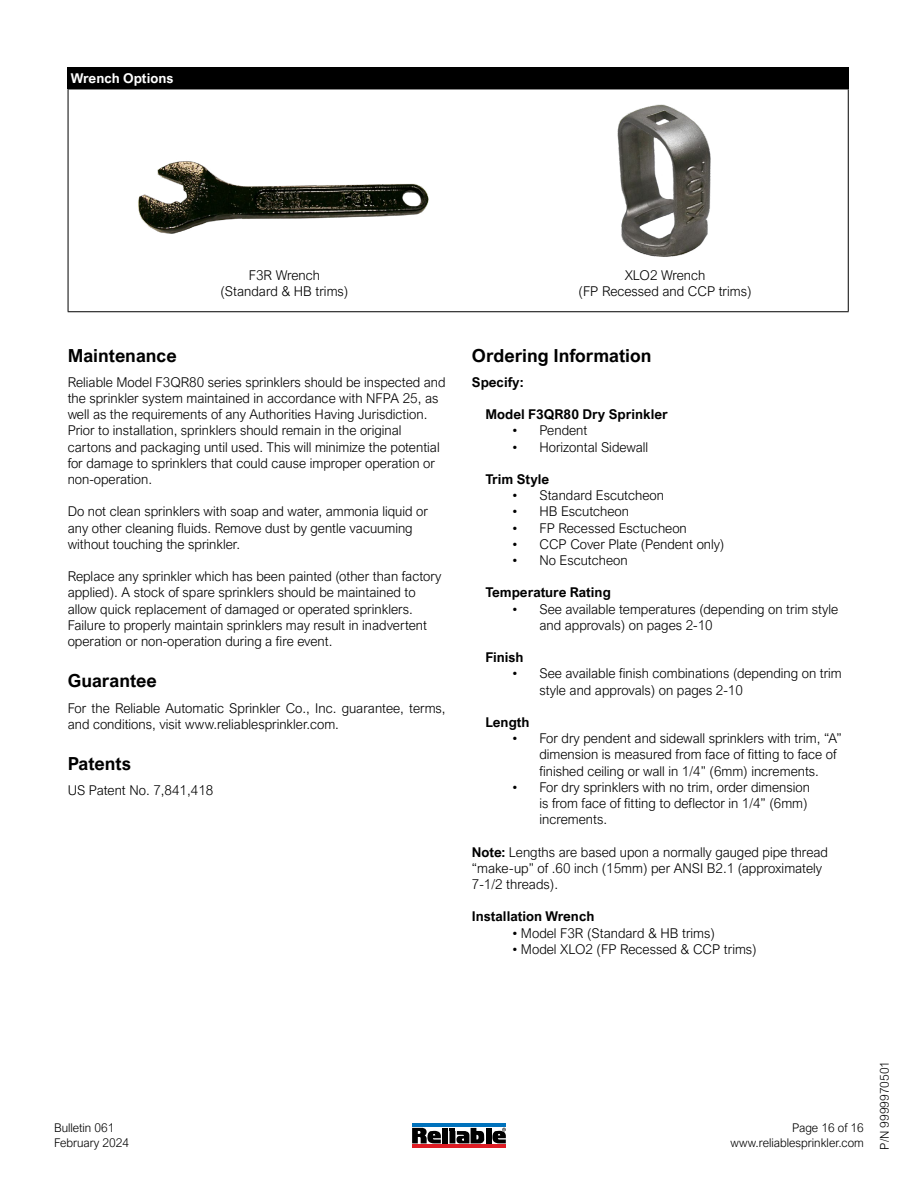
<style>
.page{position:relative;width:918px;height:1188px;background:#fff}
.page>*{position:absolute;margin:0;border:0;box-sizing:border-box;transform-origin:0 0}
.t1{font:700 18px "Arial Nova";color:#000}
.t2{font:300 13.5px/16.2px "Arial Nova";color:#000}
.t3{font:700 13.5px "Arial Nova";color:#000}
.t4{font:700 13.5px "Arial Nova";color:#fff}
.t5{font:300 12px/14.4px "Arial Nova";color:#000}
.s1{font-weight:700}
</style>
<div class="page">
<hr style="left:68px;top:89px;width:781px;height:1px;background:#000">
<hr style="left:68px;top:89px;width:1px;height:222px;background:#000">
<hr style="left:848px;top:89px;width:1px;height:222px;background:#000">
<hr style="left:68px;top:311px;width:781px;height:1px;background:#000">
<div style="left:68px;top:68px;width:781px;height:21px;background:#000"></div>
<img style="left:68px;top:116px;width:361px;height:165px">
<img style="left:516px;top:89px;width:298px;height:168px">
<svg style="left:412px;top:1128px;width:29px;height:15px"></svg>
<div style="left:442px;top:1128px;width:6px;height:15px;background:#000"></div>
<div style="left:486px;top:1128px;width:5px;height:15px;background:#000"></div>
<svg style="left:449px;top:1128px;width:35px;height:16px"></svg>
<svg style="left:492px;top:1128px;width:14px;height:15px"></svg>
<hr style="left:412px;top:1144px;width:94px;height:4px;background:#de1c24">
<hr style="left:412px;top:1124px;width:94px;height:3px;background:#0072bc">
<p class="t4" style="left:71px;top:71px;width:104px">Wrench Options</p>
<p class="t2" style="left:220px;top:267px;width:129px;text-align:center">F3R Wrench (Standard &amp; HB trims)</p>
<p class="t2" style="left:579px;top:267px;width:175px;text-align:center">XLO2 Wrench<br>(FP Recessed and CCP trims)</p>
<h1 class="t1" style="left:68px;top:345px;width:111px">Maintenance</h1>
<p class="t2" style="left:68px;top:374px;width:380px">Reliable Model F3QR80 series sprinklers should be inspected and the sprinkler system maintained in accordance with NFPA 25, as well as the requirements of any Authorities Having Jurisdiction.<br>Prior to installation, sprinklers should remain in the original cartons and packaging until used. This will minimize the potential for damage to sprinklers that could cause improper operation or non-operation.</p>
<p class="t2" style="left:68px;top:504px;width:362px">Do not clean sprinklers with soap and water, ammonia liquid or any other cleaning fluids. Remove dust by gentle vacuuming without touching the sprinkler.</p>
<p class="t2" style="left:68px;top:568px;width:375px">Replace any sprinkler which has been painted (other than factory applied). A stock of spare sprinklers should be maintained to allow quick replacement of damaged or operated sprinklers.<br>Failure to properly maintain sprinklers may result in inadvertent operation or non-operation during a fire event.</p>
<h1 class="t1" style="left:68px;top:670px;width:91px">Guarantee</h1>
<p class="t2" style="left:68px;top:700px;width:380px">For the Reliable Automatic Sprinkler Co., Inc. guarantee, terms, and conditions, visit www.reliablesprinkler.com.</p>
<h1 class="t1" style="left:68px;top:753px;width:65px">Patents</h1>
<p class="t2" style="left:68px;top:783px;width:147px">US Patent No. 7,841,418</p>
<h1 class="t1" style="left:472px;top:345px;width:181px">Ordering Information</h1>
<p class="t3" style="left:472px;top:374px;width:53px">Specify:</p>
<p class="t3" style="left:485px;top:406px;width:184px">Model F3QR80 Dry Sprinkler</p>
<p class="t2" style="left:512px;top:423px;width:76px">• Pendent</p>
<p class="t2" style="left:512px;top:439px;width:137px">• Horizontal Sidewall</p>
<p class="t3" style="left:485px;top:471px;width:65px">Trim Style</p>
<p class="t2" style="left:512px;top:487px;width:153px">• Standard Escutcheon</p>
<p class="t2" style="left:512px;top:504px;width:118px">• HB Escutcheon</p>
<p class="t2" style="left:512px;top:520px;width:176px">• FP Recessed Esctucheon</p>
<p class="t2" style="left:512px;top:536px;width:213px">• CCP Cover Plate (Pendent only)</p>
<p class="t2" style="left:512px;top:552px;width:117px">• No Escutcheon</p>
<p class="t3" style="left:485px;top:585px;width:127px">Temperature Rating</p>
<p class="t2" style="left:539px;top:601px;width:300px;text-indent:-27px">• See available temperatures (depending on trim style and approvals) on pages 2-10</p>
<p class="t3" style="left:485px;top:649px;width:40px">Finish</p>
<p class="t2" style="left:539px;top:666px;width:304px;text-indent:-27px">• See available finish combinations (depending on trim style and approvals) on pages 2-10</p>
<p class="t3" style="left:485px;top:714px;width:46px">Length</p>
<p class="t2" style="left:539px;top:730px;width:304px;text-indent:-27px">• For dry pendent and sidewall sprinklers with trim, “A” dimension is measured from face of fitting to face of finished ceiling or wall in 1/4” (6mm) increments.</p>
<p class="t2" style="left:539px;top:779px;width:272px;text-indent:-27px">• For dry sprinklers with no trim, order dimension is from face of fitting to deflector in 1/4” (6mm) increments.</p>
<p class="t2" style="left:472px;top:844px;width:358px"><span class="s1">Note:</span> Lengths are based upon a normally gauged pipe thread “make-up” of .60 inch (15mm) per ANSI B2.1 (approximately<br>7-1/2 threads).</p>
<p class="t3" style="left:472px;top:909px;width:124px">Installation Wrench</p>
<p class="t2" style="left:512px;top:925px;width:204px">• Model F3R (Standard &amp; HB trims)</p>
<p class="t2" style="left:512px;top:941px;width:246px">• Model XLO2 (FP Recessed &amp; CCP trims)</p>
<p class="t5" style="left:54px;top:1121px;width:77px">Bulletin 061<br>February 2024</p>
<p class="t5" style="left:730px;top:1121px;width:135px;text-align:right">Page 16 of 16 www.reliablesprinkler.com</p>
<p class="t5" style="left:878px;top:1150px;width:90px;rotate:-90deg">P/N 9999970501</p>
</div>
